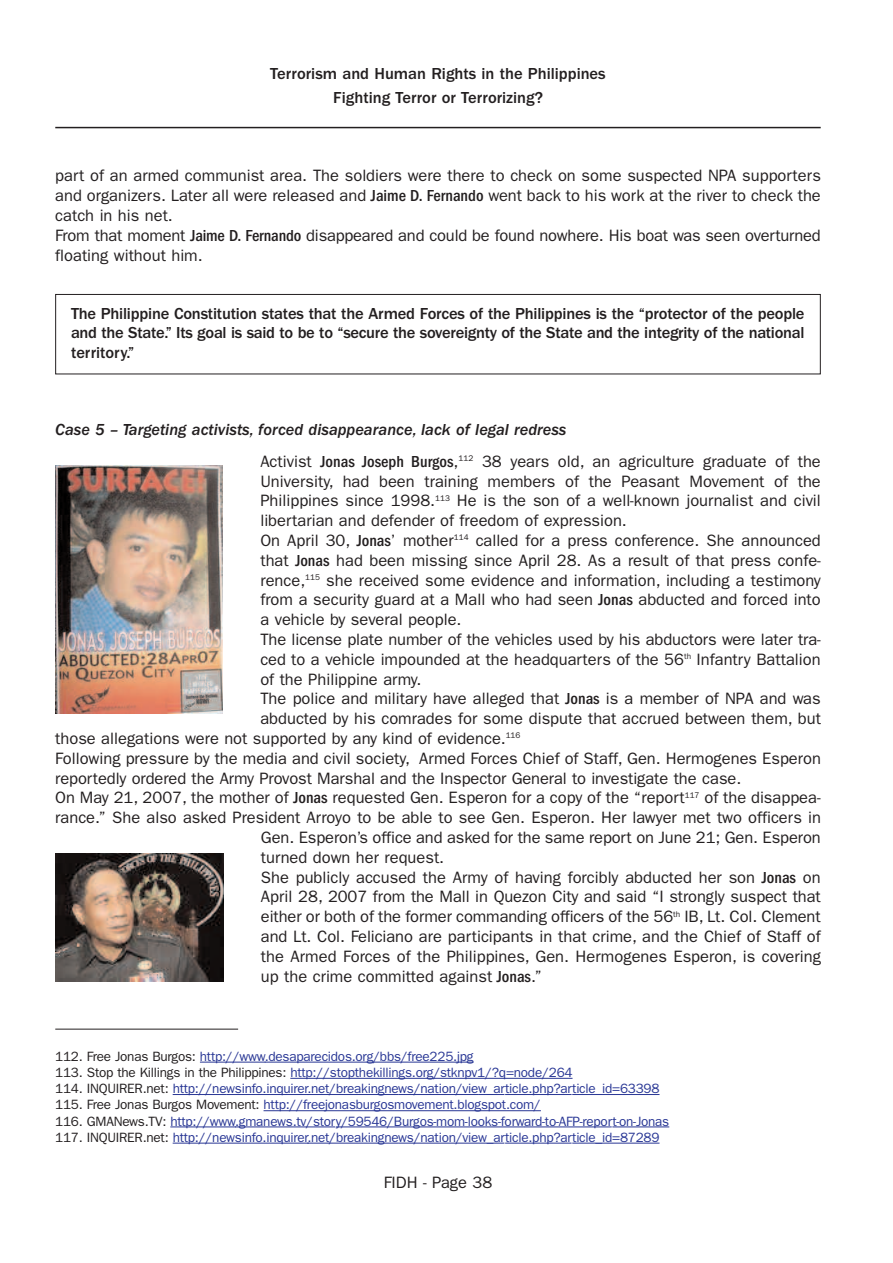
<style>
.page{position:relative;width:893px;height:1263px;background:#fff}
.page>*{position:absolute;margin:0;border:0;box-sizing:border-box;transform-origin:0 0}
.t1{font:16.5px/19.8px "Franklin Gothic";color:#231f20}
.t2{font:500 16.5px/19.8px "Franklin Gothic";color:#231f20;text-align:center}
.t3{font:italic 500 16.5px/32.2px "Franklin Gothic";color:#231f20}
.t4{font:13.5px/16.2px "Franklin Gothic";letter-spacing:-.02em;color:#293795}
.s1{font-weight:500;font-stretch:condensed}
.s2{font-weight:400;font-style:normal}
.s3{font-style:normal;font-stretch:condensed}
.s4{color:#231f20}
</style>
<div class="page">
<hr style="left:55px;top:127px;width:766px;height:1px;background:#231f20">
<div style="left:55px;top:294px;width:766px;height:80px;border:1px solid #231f20"></div>
<img style="left:56px;top:465px;width:167px;height:249px">
<hr style="left:200px;top:1062px;width:66px;height:1px;background:#293795">
<hr style="left:265px;top:1062px;width:208px;height:1px;background:#293795">
<hr style="left:290px;top:1078px;width:282px;height:1px;background:#293795">
<hr style="left:173px;top:1094px;width:53px;height:1px;background:#293795">
<hr style="left:226px;top:1094px;width:83px;height:1px;background:#293795">
<hr style="left:307px;top:1094px;width:91px;height:1px;background:#293795">
<hr style="left:398px;top:1094px;width:80px;height:1px;background:#293795">
<svg style="left:478px;top:1094px;width:26px;height:1px"></svg>
<hr style="left:505px;top:1094px;width:67px;height:1px;background:#293795">
<hr style="left:572px;top:1094px;width:87px;height:1px;background:#293795">
<hr style="left:264px;top:1110px;width:148px;height:1px;background:#293795">
<hr style="left:412px;top:1110px;width:129px;height:1px;background:#293795">
<hr style="left:170px;top:1126px;width:66px;height:1px;background:#293795">
<hr style="left:235px;top:1126px;width:42px;height:1px;background:#293795">
<hr style="left:277px;top:1126px;width:58px;height:1px;background:#293795">
<hr style="left:336px;top:1126px;width:188px;height:1px;background:#293795">
<hr style="left:524px;top:1126px;width:88px;height:1px;background:#293795">
<hr style="left:612px;top:1126px;width:57px;height:1px;background:#293795">
<hr style="left:173px;top:1143px;width:53px;height:1px;background:#293795">
<hr style="left:226px;top:1143px;width:83px;height:1px;background:#293795">
<hr style="left:307px;top:1143px;width:91px;height:1px;background:#293795">
<hr style="left:398px;top:1143px;width:80px;height:1px;background:#293795">
<svg style="left:478px;top:1143px;width:26px;height:1px"></svg>
<hr style="left:505px;top:1143px;width:67px;height:1px;background:#293795">
<hr style="left:572px;top:1143px;width:87px;height:1px;background:#293795">
<hr style="left:55px;top:1029px;width:183px;height:1px;background:#231f20">
<img style="left:55px;top:853px;width:168px;height:128px">
<p class="t2" style="left:270px;top:63px;width:337px;line-height:24px">Terrorism and Human Rights in the Philippines<br>Fighting Terror or Terrorizing?</p>
<p class="t1" style="left:55px;top:167px;width:767px">part of an armed communist area. The soldiers were there to check on some suspected NPA supporters and organizers. Later all were released and <span class="s1">Jaime D. Fernando</span> went back to his work at the river to check the catch in his net.<br>From that moment <span class="s1">Jaime D. Fernando</span> disappeared and could be found nowhere. His boat was seen overturned floating without him.</p>
<p class="t2" style="left:71px;top:305px;width:735px;text-align:justify">The Philippine Constitution states that the Armed Forces of the Philippines is the “protector of the people and the State.” Its goal is said to be to “secure the sovereignty of the State and the integrity of the national territory.”</p>
<p class="t3" style="left:260px;top:414px;width:562px;text-indent:-205px">Case 5 – Targeting activists, forced disappearance, lack of legal redress<br><span class="s2">Activist</span> <span class="s3">Jonas Joseph Burgos</span><span class="s2">,</span><sup>112</sup> <span class="s2">38 years old, an agriculture graduate of the</span></p>
<p class="t1" style="left:260px;top:472px;width:562px">University, had been training members of the Peasant Movement of the</p>
<p class="t1" style="left:260px;top:492px;width:562px">Philippines since 1998.<sup>113</sup> He is the son of a well-known journalist and civil</p>
<p class="t1" style="left:260px;top:512px;width:368px">libertarian and defender of freedom of expression.</p>
<p class="t1" style="left:260px;top:532px;width:562px">On April 30, <span class="s1">Jonas</span>’ mother<sup>114</sup> called for a press conference. She announced</p>
<p class="t1" style="left:260px;top:552px;width:562px">that <span class="s1">Jonas</span> had been missing since April 28. As a result of that press confe-</p>
<p class="t1" style="left:260px;top:571px;width:562px">rence,<sup>115</sup> she received some evidence and information, including a testimony</p>
<p class="t1" style="left:260px;top:591px;width:562px">from a security guard at a Mall who had seen <span class="s1">Jonas</span> abducted and forced into</p>
<p class="t1" style="left:260px;top:611px;width:203px">a vehicle by several people.</p>
<p class="t1" style="left:260px;top:631px;width:562px">The license plate number of the vehicles used by his abductors were later tra-</p>
<p class="t1" style="left:260px;top:651px;width:562px">ced to a vehicle impounded at the headquarters of the 56<sup>th</sup> Infantry Battalion</p>
<p class="t1" style="left:260px;top:670px;width:162px">of the Philippine army.</p>
<p class="t1" style="left:260px;top:690px;width:562px">The police and military have alleged that <span class="s1">Jonas</span> is a member of NPA and was</p>
<p class="t1" style="left:260px;top:710px;width:562px">abducted by his comrades for some dispute that accrued between them, but</p>
<p class="t1" style="left:55px;top:730px;width:467px">those allegations were not supported by any kind of evidence.<sup>116</sup></p>
<p class="t1" style="left:55px;top:750px;width:767px">Following pressure by the media and civil society, Armed Forces Chief of Staff, Gen. Hermogenes Esperon</p>
<p class="t1" style="left:55px;top:769px;width:688px">reportedly ordered the Army Provost Marshal and the Inspector General to investigate the case.</p>
<p class="t1" style="left:55px;top:789px;width:767px">On May 21, 2007, the mother of <span class="s1">Jonas</span> requested Gen. Esperon for a copy of the “report<sup>117</sup> of the disappea-</p>
<p class="t1" style="left:55px;top:809px;width:767px">rance.” She also asked President Arroyo to be able to see Gen. Esperon. Her lawyer met two officers in</p>
<p class="t1" style="left:261px;top:829px;width:561px">Gen. Esperon’s office and asked for the same report on June 21; Gen. Esperon</p>
<p class="t1" style="left:261px;top:849px;width:185px">turned down her request.</p>
<p class="t1" style="left:261px;top:868px;width:561px">She publicly accused the Army of having forcibly abducted her son <span class="s1">Jonas</span> on</p>
<p class="t1" style="left:261px;top:888px;width:561px">April 28, 2007 from the Mall in Quezon City and said “I strongly suspect that</p>
<p class="t1" style="left:261px;top:908px;width:561px">either or both of the former commanding officers of the 56<sup>th</sup> IB, Lt. Col. Clement</p>
<p class="t1" style="left:261px;top:928px;width:561px">and Lt. Col. Feliciano are participants in that crime, and the Chief of Staff of</p>
<p class="t1" style="left:261px;top:948px;width:561px">the Armed Forces of the Philippines, Gen. Hermogenes Esperon, is covering</p>
<p class="t1" style="left:261px;top:967px;width:282px">up the crime committed against <span class="s1">Jonas</span>.”</p>
<p class="t4" style="left:55px;top:1049px;width:615px"><span class="s4">112. Free Jonas Burgos:</span> http://www.desaparecidos.org/bbs/free225.jpg<br><span class="s4">113. Stop the Killings in the Philippines:</span> http://stopthekillings.org/stknpv1/?q=node/264<br><span class="s4">114. INQUIRER.net:</span> http://newsinfo.inquirer.net/breakingnews/nation/view_article.php?article_id=63398<br><span class="s4">115. Free Jonas Burgos Movement:</span> http://freejonasburgosmovement.blogspot.com/<br><span class="s4">116. GMANews.TV:</span> http://www.gmanews.tv/story/59546/Burgos-mom-looks-forward-to-AFP-report-on-Jonas <span class="s4">117. INQUIRER.net:</span> http://newsinfo.inquirer.net/breakingnews/nation/view_article.php?article_id=87289</p>
<p class="t1" style="left:384px;top:1174px;width:110px">FIDH - Page 38</p>
</div>
